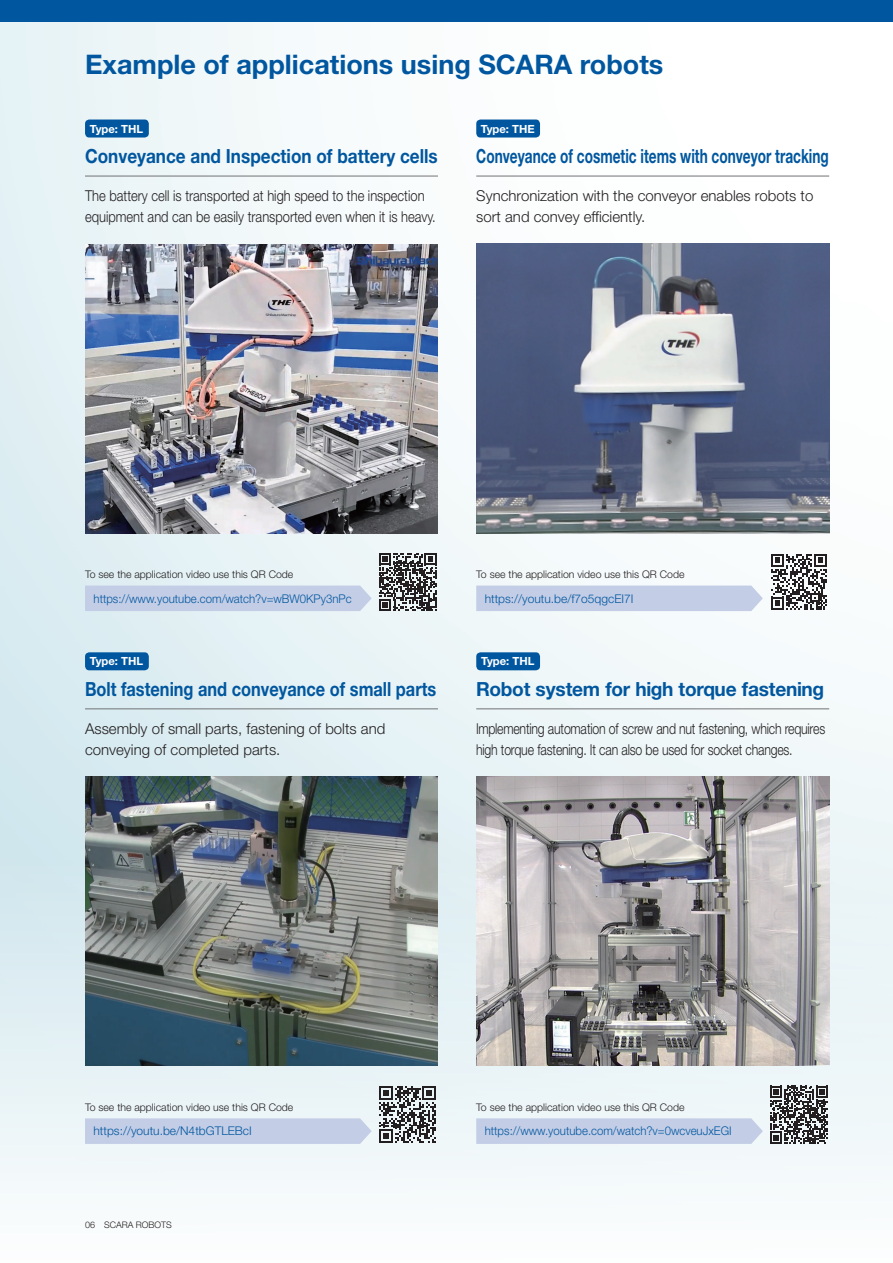
<style>
.page{position:relative;width:893px;height:1263px;background:#fff}
.page>*{position:absolute;margin:0;border:0;box-sizing:border-box;transform-origin:0 0}
.t1{font:700 27px "Helvetica Neue";color:#01579f}
.t2{font:700 19.5px "Helvetica Neue";color:#01579f;scale:.7 1}
.t3{font:700 19.5px "Helvetica Neue";color:#01579f;scale:.84 1}
.t4{font:700 19.5px "Helvetica Neue";color:#01579f;scale:.88 1}
.t5{font:700 19.5px "Helvetica Neue";color:#01579f}
.t6{font:300 15px/21px "Helvetica Neue";color:#231f20}
.t7{font:300 15px/21px "Helvetica Neue";letter-spacing:-.02em;color:#231f20;scale:.82 1}
.t8{font:300 15px/21px "Helvetica Neue";color:#231f20;scale:.86 1}
.t9{font:300 12px "Helvetica Neue";color:#01579f;scale:.95 1}
.t10{font:300 12px "Helvetica Neue";color:#01579f}
.t11{font:700 11.25px "Helvetica Neue";color:#fff}
.t12{font:300 10.5px "Helvetica Neue";color:#231f20}
.t13{font:300 9px "Helvetica Neue";color:#231f20}
</style>
<div class="page">
<img style="left:0;top:21px;width:893px;height:829px">
<div style="left:0;top:850px;width:893px;height:413px;background:linear-gradient(to bottom,#d9ebf1,#fafcfd)"></div>
<div style="left:0;top:0;width:893px;height:21px;background:#01579f"></div>
<img style="left:85px;top:777px;width:353px;height:289px">
<img style="left:476px;top:244px;width:353px;height:289px">
<img style="left:476px;top:777px;width:353px;height:289px">
<div style="left:85px;top:652px;width:64px;height:18px;background:#01579f;border-radius:4px"></div>
<div style="left:476px;top:120px;width:64px;height:18px;background:#01579f;border-radius:4px"></div>
<div style="left:476px;top:652px;width:64px;height:18px;background:#01579f;border-radius:4px"></div>
<svg style="left:379px;top:1086px;width:57px;height:57px"></svg>
<svg style="left:771px;top:554px;width:56px;height:56px"></svg>
<svg style="left:770px;top:1086px;width:58px;height:58px"></svg>
<div style="left:85px;top:1118px;width:287px;height:26px;background:#c3cde6"></div>
<div style="left:476px;top:585px;width:287px;height:26px;background:#c3cde6"></div>
<div style="left:476px;top:1118px;width:287px;height:26px;background:#c3cde6"></div>
<img style="left:85px;top:244px;width:353px;height:289px">
<div style="left:85px;top:120px;width:64px;height:18px;background:#01579f;border-radius:4px"></div>
<svg style="left:379px;top:553px;width:58px;height:58px"></svg>
<div style="left:85px;top:585px;width:287px;height:26px;background:#c3cde6"></div>
<hr style="left:85px;top:176px;width:353px;height:1px;background:#717275">
<hr style="left:85px;top:709px;width:353px;height:1px;background:#717275">
<hr style="left:476px;top:176px;width:353px;height:1px;background:#717275">
<hr style="left:476px;top:709px;width:353px;height:1px;background:#717275">
<h1 class="t1" style="left:85px;top:48px;width:580px">Example of applications using SCARA robots</h1>
<p class="t11" style="left:90px;top:122px;width:55px">Type: THL</p>
<h2 class="t4" style="left:85px;top:144px;width:402px">Conveyance and Inspection of battery cells</h2>
<h3 class="t8" style="left:85px;top:185px;width:409px">The battery cell is transported at high speed to the inspection equipment and can be easily transported even when it is heavy.</h3>
<p class="t11" style="left:481px;top:122px;width:55px">Type: THE</p>
<h2 class="t2" style="left:476px;top:144px;width:505px">Conveyance of cosmetic items with conveyor tracking</h2>
<h3 class="t6" style="left:476px;top:185px;width:339px">Synchronization with the conveyor enables robots to sort and convey efficiently.</h3>
<p class="t12" style="left:85px;top:568px;width:210px">To see the application video use this QR Code</p>
<p class="t9" style="left:94px;top:591px;width:273px">https://www.youtube.com/watch?v=wBW0KPy3nPc</p>
<p class="t12" style="left:476px;top:568px;width:210px">To see the application video use this QR Code</p>
<p class="t10" style="left:485px;top:591px;width:150px">https://youtu.be/f7o5qgcEI7I</p>
<p class="t11" style="left:90px;top:654px;width:55px">Type: THL</p>
<h2 class="t3" style="left:85px;top:677px;width:420px">Bolt fastening and conveyance of small parts</h2>
<p class="t11" style="left:481px;top:654px;width:55px">Type: THL</p>
<h2 class="t5" style="left:476px;top:677px;width:350px">Robot system for high torque fastening</h2>
<h3 class="t6" style="left:85px;top:718px;width:302px">Assembly of small parts, fastening of bolts and conveying of completed parts.</h3>
<h3 class="t7" style="left:476px;top:718px;width:427px">Implementing automation of screw and nut fastening, which requires high torque fastening. It can also be used for socket changes.</h3>
<p class="t12" style="left:85px;top:1101px;width:210px">To see the application video use this QR Code</p>
<p class="t10" style="left:94px;top:1124px;width:160px">https://youtu.be/N4tbGTLEBcI</p>
<p class="t13" style="left:85px;top:1219px;width:88px">06 SCARA ROBOTS</p>
<p class="t12" style="left:476px;top:1101px;width:210px">To see the application video use this QR Code</p>
<p class="t9" style="left:485px;top:1124px;width:261px">https://www.youtube.com/watch?v=0wcveuJxEGI</p>
</div>
